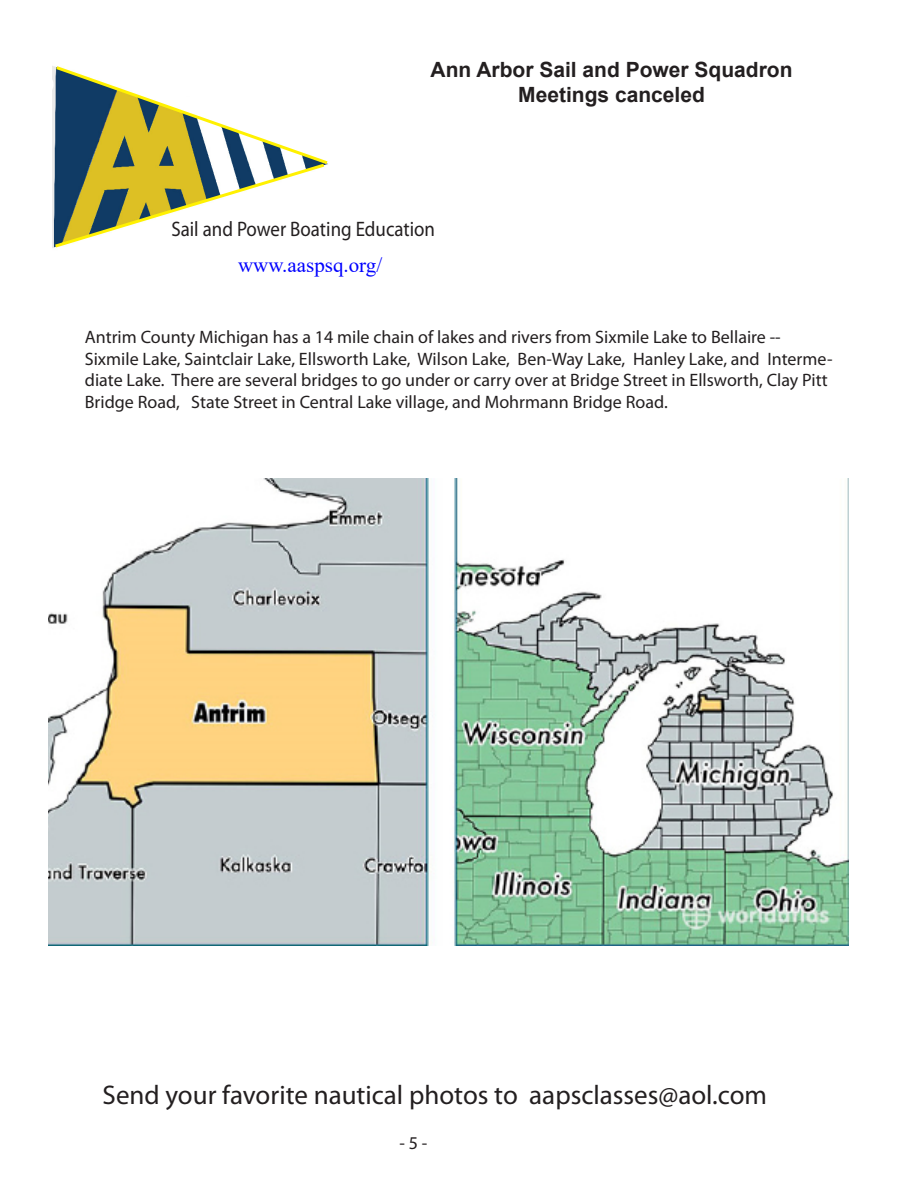
<style>
.page{position:relative;width:918px;height:1188px;background:#fff}
.page>*{position:absolute;margin:0;border:0;box-sizing:border-box;transform-origin:0 0}
.t1{font:27px "Myriad Pro";color:#231f20}
.t2{font:700 21px/25.2px "Arial";color:#231f20;text-align:center}
.t3{font:21px "Myriad Pro";color:#231f20;scale:.9 1}
.t4{font:21px "Times New Roman";color:#00f}
.t5{font:18px/21.6px "Myriad Pro";color:#231f20}
</style>
<div class="page">
<svg style="left:52px;top:66px;width:276px;height:182px"></svg>
<img style="left:48px;top:478px;width:801px;height:468px">
<p class="t2" style="left:431px;top:57px;width:364px">Ann Arbor Sail and Power Squadron<br>Meetings canceled</p>
<p class="t3" style="left:171px;top:216px;width:294px">Sail and Power Boating Education</p>
<p class="t4" style="left:238px;top:250px;width:146px">www.aaspsq.org/</p>
<p class="t5" style="left:85px;top:326px;width:749px">Antrim County Michigan has a 14 mile chain of lakes and rivers from Sixmile Lake to Bellaire -- Sixmile Lake, Saintclair Lake, Ellsworth Lake, Wilson Lake, Ben-Way Lake, Hanley Lake, and Interme&shy;diate Lake. There are several bridges to go under or carry over at Bridge Street in Ellsworth, Clay Pitt Bridge Road, State Street in Central Lake village, and Mohrmann Bridge Road.</p>
<h1 class="t1" style="left:103px;top:1079px;width:666px">Send your favorite nautical photos to aapsclasses@aol.com</h1>
<p class="t5" style="left:399px;top:1132px;width:29px">- 5 -</p>
</div>
